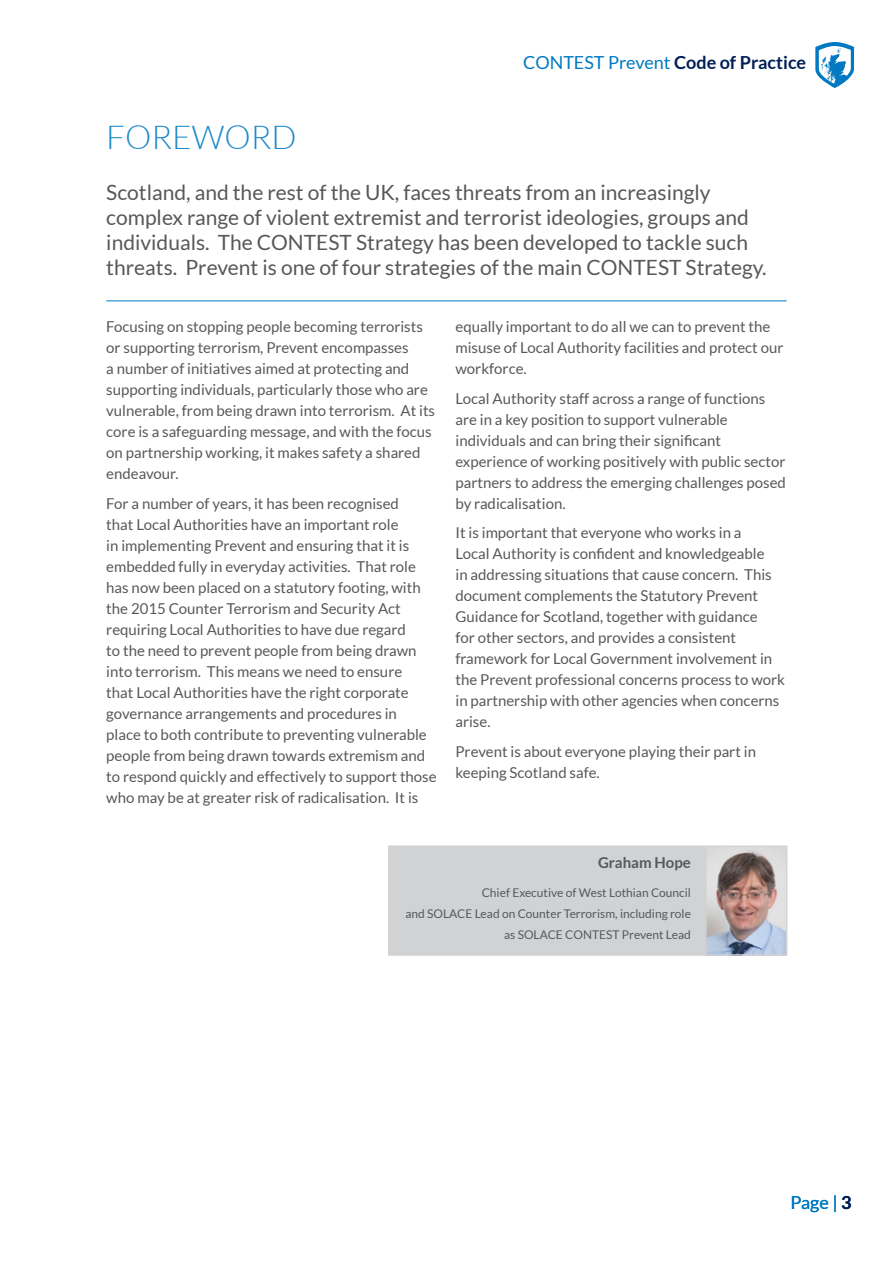
<style>
.page{position:relative;width:893px;height:1263px;background:#fff}
.page>*{position:absolute;margin:0;border:0;box-sizing:border-box;transform-origin:0 0}
.t1{font:300 33px "Lato";color:#1e89ca}
.t2{font:21px/25.2px "Lato";color:#57585a}
.t3{font:18px "Lato";color:#0079c2}
.t4{font:15px/21px "Lato";color:#57585a}
.t5{font:700 15px "Lato";color:#57585a}
.t6{font:12px/21px "Lato";color:#57585a;text-align:right}
.s1{font-weight:700;color:#001f56}
</style>
<div class="page">
<svg style="left:815px;top:42px;width:39px;height:46px"></svg>
<img style="left:708px;top:848px;width:76px;height:105px">
<div style="left:705px;top:845px;width:82px;height:111px;border:2px solid #d1d2d4"></div>
<div style="left:388px;top:845px;width:317px;height:111px;background:#d1d2d4;border:2px solid #d1d2d4"></div>
<hr style="left:106px;top:300px;width:681px;height:1px;background:#0079c2">
<p class="t3" style="left:523px;top:52px;width:285px">CONTEST Prevent <span class="s1">Code of Practice</span></p>
<p class="t1" style="left:106px;top:119px;width:192px">FOREWORD</p>
<p class="t2" style="left:106px;top:179px;width:662px">Scotland, and the rest of the UK, faces threats from an increasingly complex range of violent extremist and terrorist ideologies, groups and individuals. The CONTEST Strategy has been developed to tackle such threats. Prevent is one of four strategies of the main CONTEST Strategy.</p>
<p class="t4" style="left:106px;top:316px;width:330px">Focusing on stopping people becoming terrorists or supporting terrorism, Prevent encompasses<br>a number of initiatives aimed at protecting and supporting individuals, particularly those who are vulnerable, from being drawn into terrorism. At its core is a safeguarding message, and with the focus on partnership working, it makes safety a shared endeavour.</p>
<p class="t4" style="left:106px;top:493px;width:332px">For a number of years, it has been recognised<br>that Local Authorities have an important role<br>in implementing Prevent and ensuring that it is embedded fully in everyday activities. That role has now been placed on a statutory footing, with the 2015 Counter Terrorism and Security Act requiring Local Authorities to have due regard<br>to the need to prevent people from being drawn into terrorism. This means we need to ensure<br>that Local Authorities have the right corporate governance arrangements and procedures in<br>place to both contribute to preventing vulnerable people from being drawn towards extremism and to respond quickly and effectively to support those who may be at greater risk of radicalisation. It is</p>
<p class="t4" style="left:455px;top:316px;width:330px">equally important to do all we can to prevent the misuse of Local Authority facilities and protect our workforce.</p>
<p class="t4" style="left:455px;top:388px;width:332px">Local Authority staff across a range of functions are in a key position to support vulnerable individuals and can bring their significant experience of working positively with public sector partners to address the emerging challenges posed by radicalisation.</p>
<p class="t4" style="left:455px;top:522px;width:331px">It is important that everyone who works in a<br>Local Authority is confident and knowledgeable<br>in addressing situations that cause concern. This document complements the Statutory Prevent Guidance for Scotland, together with guidance<br>for other sectors, and provides a consistent framework for Local Government involvement in the Prevent professional concerns process to work in partnership with other agencies when concerns arise.</p>
<p class="t4" style="left:455px;top:741px;width:302px">Prevent is about everyone playing their part in keeping Scotland safe.</p>
<p class="t5" style="left:598px;top:854px;width:94px">Graham Hope</p>
<p class="t6" style="left:405px;top:882px;width:287px">Chief Executive of West Lothian Council<br>and SOLACE Lead on Counter Terrorism, including role as SOLACE CONTEST Prevent Lead</p>
<p class="t3" style="left:791px;top:1193px;width:63px">Page | <span class="s1">3</span></p>
</div>
